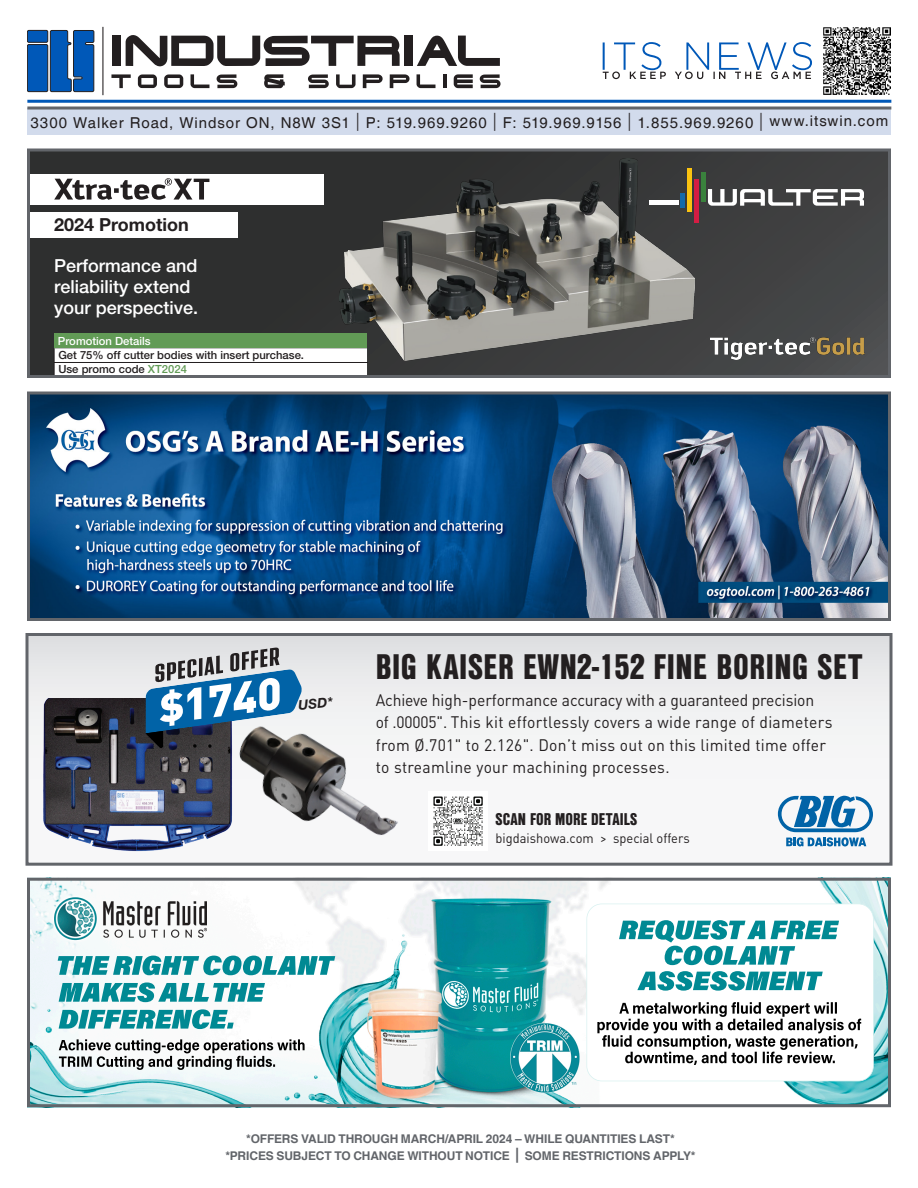
<style>
.page{position:relative;width:918px;height:1188px;background:#fff}
.page>*{position:absolute;margin:0;border:0;box-sizing:border-box;transform-origin:0 0}
.t1{font:900 34.5px "Nimbus San Con L";letter-spacing:.015em;color:#231f20;scale:.95 1}
.t2{font:500 18px/21px "Helvetica Neue LT Std";color:#fff}
.t3{font:700 18px "Helvetica Neue LT Std";color:#231f20}
.t4{font:16.5px/22.5px "DINOT";letter-spacing:.02em;color:#231f20;scale:.95 1}
.t5{font:900 16.5px "Nimbus San Con L";color:#231f20;scale:.95 1}
.t6{font:15px "Helvetica";letter-spacing:.065em;color:#231f20}
.t7{font:13.5px "DINOT";color:#231f20;scale:.95 1}
.HEADER_12pt_Bold_Italic{font:italic 700 13.5px "Helvetica Neue LT Std";color:#231f20}
.t8{font:700 12px "Helvetica";letter-spacing:-.01em;color:#62656a}
.t9{font:500 11.25px/14.2px "Helvetica Neue LT Std";color:#231f20}
.s1{font-family:"Helvetica Neue LT Std";font-weight:300;font-size:18px}
.s2{color:#fff}
.s3{color:#629b56}
.s4{font-size:15px}
</style>
<div class="page">
<div style="left:27px;top:108px;width:864px;height:27px;background:#d2dbec"></div>
<hr style="left:27px;top:100px;width:864px;height:3px;background:#0058b8">
<svg style="left:27px;top:106px;width:864px;height:4px;background:#83868c"></svg>
<div style="left:113px;top:36px;width:8px;height:30px;background:#231f20"></div>
<svg style="left:126px;top:35px;width:274px;height:31px"></svg>
<div style="left:405px;top:36px;width:8px;height:30px;background:#231f20"></div>
<svg style="left:417px;top:36px;width:83px;height:30px"></svg>
<svg style="left:111px;top:74px;width:20px;height:14px"></svg>
<svg style="left:138px;top:74px;width:19px;height:14px"></svg>
<svg style="left:164px;top:74px;width:19px;height:14px"></svg>
<svg style="left:191px;top:74px;width:18px;height:14px"></svg>
<svg style="left:217px;top:74px;width:20px;height:14px"></svg>
<svg style="left:264px;top:74px;width:21px;height:14px"></svg>
<svg style="left:308px;top:74px;width:21px;height:14px"></svg>
<svg style="left:336px;top:74px;width:20px;height:14px"></svg>
<svg style="left:363px;top:74px;width:20px;height:14px"></svg>
<svg style="left:390px;top:74px;width:20px;height:14px"></svg>
<svg style="left:417px;top:74px;width:19px;height:14px"></svg>
<hr style="left:443px;top:74px;width:4px;height:14px;background:#231f20">
<svg style="left:454px;top:74px;width:19px;height:14px"></svg>
<svg style="left:480px;top:74px;width:21px;height:14px"></svg>
<hr style="left:102px;top:27px;width:1px;height:68px;background:#231f20">
<div style="left:27px;top:30px;width:21px;height:12px;background:#0058b8"></div>
<div style="left:27px;top:30px;width:21px;height:13px;border:1px solid #231f20"></div>
<div style="left:27px;top:45px;width:21px;height:47px;background:#0058b8"></div>
<div style="left:27px;top:44px;width:21px;height:48px;border:1px solid #231f20"></div>
<svg style="left:50px;top:30px;width:45px;height:62px;background:#2163ad"></svg>
<img style="left:824px;top:27px;width:67px;height:67px">
<svg style="left:603px;top:42px;width:209px;height:37px"></svg>
<img style="left:31px;top:882px;width:856px;height:221px">
<img style="left:586px;top:904px;width:288px;height:177px">
<div style="left:27px;top:878px;width:864px;height:229px;border:3px solid #62656a"></div>
<div style="left:27px;top:635px;width:864px;height:229px;background:linear-gradient(to bottom,#e6e7e8,#fdfdfd)"></div>
<img style="left:30px;top:698px;width:189px;height:157px">
<svg style="left:778px;top:796px;width:95px;height:50px"></svg>
<img style="left:428px;top:791px;width:59px;height:60px">
<img style="left:219px;top:695px;width:190px;height:167px">
<svg style="left:146px;top:647px;width:156px;height:101px"></svg>
<div style="left:26px;top:633px;width:866px;height:233px;border:3px solid #62656a"></div>
<img style="left:31px;top:396px;width:856px;height:221px">
<div style="left:27px;top:392px;width:864px;height:229px;border:3px solid #62656a"></div>
<div style="left:28px;top:150px;width:862px;height:226px;background:linear-gradient(to right,#2c2d2d,#434344)"></div>
<div style="left:28px;top:212px;width:210px;height:26px;background:#fff"></div>
<div style="left:54px;top:333px;width:313px;height:15px;background:#629b56"></div>
<hr style="left:54px;top:362px;width:314px;height:1px;background:#231f20">
<svg style="left:54px;top:348px;width:313px;height:26px"></svg>
<div style="left:28px;top:174px;width:296px;height:30px;background:#fff"></div>
<div style="left:694px;top:179px;width:5px;height:43px;background:#d41d43"></div>
<hr style="left:701px;top:172px;width:4px;height:30px;background:#3a823d">
<svg style="left:708px;top:189px;width:156px;height:17px"></svg>
<svg style="left:54px;top:178px;width:155px;height:22px"></svg>
<img style="left:340px;top:158px;width:355px;height:203px">
<img style="left:711px;top:337px;width:153px;height:22px">
<div style="left:27px;top:148px;width:864px;height:230px;border:3px solid #62656a"></div>
<p class="t6" style="left:31px;top:114px;width:859px">3300 Walker Road, Windsor ON, N8W 3S1 <span class="s1">|</span> P: 519.969.9260 <span class="s1">|</span> F: 519.969.9156 <span class="s1">|</span> 1.855.969.9260 <span class="s1">|</span> www.itswin.com</p>
<p class="t3" style="left:54px;top:214px;width:136px">2024 Promotion</p>
<p class="t2" style="left:54px;top:255px;width:146px">Performance and reliability extend your perspective.</p>
<p class="t9" style="left:58px;top:333px;width:248px"><span class="s2">Promotion Details<br></span>Get 75% off cutter bodies with insert purchase.<br>Use promo code <span class="s3">XT2024</span></p>
<p class="HEADER_12pt_Bold_Italic" style="left:297px;top:697px;width:36px;rotate:-6deg">USD*</p>
<p class="t1" style="left:376px;top:640px;width:514px">BIG KAISER EWN2-152 FINE BORING SET</p>
<p class="t4" style="left:376px;top:687px;width:482px">Achieve high-performance accuracy with a guaranteed precision<br>of .00005". This kit effortlessly covers a wide range of diameters from Ø.701" to 2.126". Don’t miss out on this limited time offer to streamline your machining processes.</p>
<p class="t5" style="left:496px;top:806px;width:151px">SCAN FOR MORE DETAILS</p>
<p class="t7" style="left:496px;top:827px;width:206px">bigdaishowa.com &gt; special offers</p>
<p class="t8" style="left:246px;top:1132px;width:430px">*OFFERS VALID THROUGH MARCH/APRIL 2024 – WHILE QUANTITIES LAST*</p>
<p class="t8" style="left:225px;top:1148px;width:472px">*PRICES SUBJECT TO CHANGE WITHOUT NOTICE <span class="s4">|</span> SOME RESTRICTIONS APPLY*</p>
</div>
